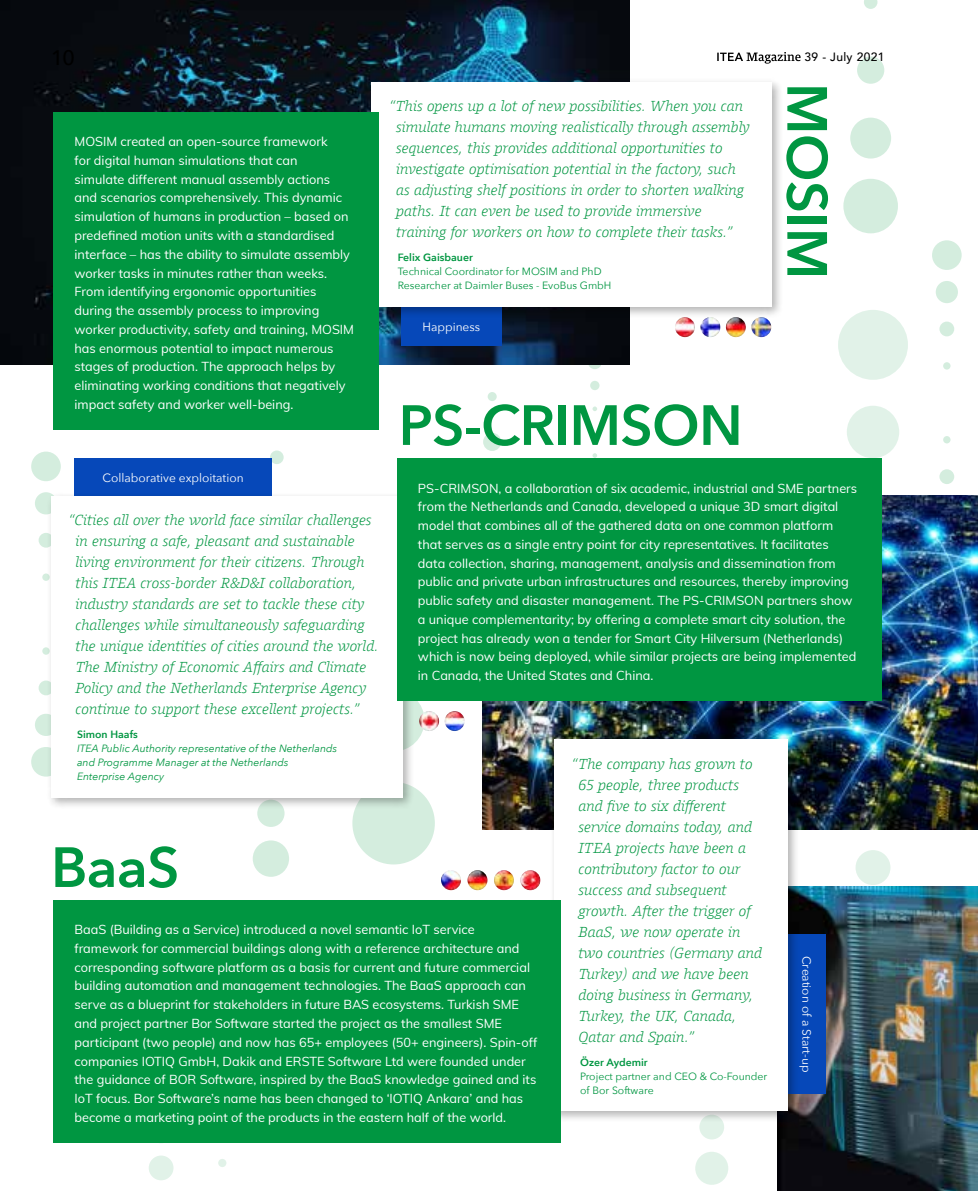
<style>
.page{position:relative;width:978px;height:1191px;background:#fff}
.page>*{position:absolute;margin:0;border:0;box-sizing:border-box;transform-origin:0 0}
.t1{font:600 55.95px "Avenir Next";letter-spacing:-.01em;color:#009641}
.t2{font:italic 300 15px/21px "Harrison Serif Pro";letter-spacing:.01em;color:#009641}
.t3{font:12.75px/18.8px "Muli";color:#fff}
.t4{font:12px "Avenir Next";color:#fff}
.t5{font:500 12px "Avenir";letter-spacing:.03em;color:#000}
.t6{font:10.5px/14.2px "Avenir Next";color:#009641}
.t7{font:italic 10.5px/14.2px "Avenir Next";color:#009641}
.t8{font:600 10.5px "Avenir Next";color:#009641}
</style>
<div class="page">
<div style="left:932px;top:240px;width:30px;height:30px;background:#d4edde;border-radius:50%"></div>
<div style="left:936px;top:281px;width:22px;height:22px;background:#d4edde;border-radius:50%"></div>
<div style="left:939px;top:321px;width:15px;height:15px;background:#d4edde;border-radius:50%"></div>
<div style="left:943px;top:362px;width:8px;height:7px;background:#d4edde;border-radius:50%"></div>
<div style="left:943px;top:436px;width:8px;height:7px;background:#d4edde;border-radius:50%"></div>
<div style="left:939px;top:469px;width:15px;height:15px;background:#d4edde;border-radius:50%"></div>
<div style="left:488px;top:392px;width:9px;height:9px;background:#d4edde;border-radius:50%"></div>
<div style="left:483px;top:433px;width:18px;height:18px;background:#d4edde;border-radius:50%"></div>
<div style="left:31px;top:747px;width:30px;height:29px;background:#d4edde;border-radius:50%"></div>
<div style="left:35px;top:713px;width:22px;height:23px;background:#d4edde;border-radius:50%"></div>
<div style="left:39px;top:680px;width:14px;height:15px;background:#d4edde;border-radius:50%"></div>
<svg style="left:42px;top:647px;width:8px;height:7px"></svg>
<div style="left:42px;top:573px;width:8px;height:8px;background:#d4edde;border-radius:50%"></div>
<div style="left:39px;top:533px;width:14px;height:14px;background:#d4edde;border-radius:50%"></div>
<div style="left:35px;top:492px;width:22px;height:22px;background:#d4edde;border-radius:50%"></div>
<div style="left:31px;top:451px;width:30px;height:30px;background:#d4edde;border-radius:50%"></div>
<svg style="left:864px;top:0;width:13px;height:9px"></svg>
<div style="left:857px;top:56px;width:27px;height:28px;background:#d4edde;border-radius:50%"></div>
<div style="left:850px;top:118px;width:41px;height:41px;background:#d4edde;border-radius:50%"></div>
<div style="left:843px;top:179px;width:55px;height:54px;background:#d4edde;border-radius:50%"></div>
<svg style="left:363px;top:689px;width:62px;height:62px"></svg>
<div style="left:352px;top:782px;width:83px;height:82px;background:#d4edde;border-radius:50%"></div>
<div style="left:270px;top:450px;width:14px;height:14px;background:#d4edde;border-radius:50%"></div>
<svg style="left:592px;top:453px;width:5px;height:5px"></svg>
<svg style="left:592px;top:406px;width:5px;height:5px"></svg>
<svg style="left:590px;top:381px;width:10px;height:9px"></svg>
<div style="left:588px;top:355px;width:14px;height:14px;background:#d4edde;border-radius:50%"></div>
<div style="left:257px;top:799px;width:28px;height:28px;background:#d4edde;border-radius:50%"></div>
<div style="left:253px;top:840px;width:36px;height:37px;background:#d4edde;border-radius:50%"></div>
<div style="left:838px;top:310px;width:70px;height:70px;background:#e1f2e8;border-radius:50%"></div>
<div style="left:847px;top:406px;width:52px;height:52px;background:#e1f2e8;border-radius:50%"></div>
<div style="left:855px;top:850px;width:35px;height:35px;background:#e1f2e8;border-radius:50%"></div>
<div style="left:218px;top:1158px;width:8px;height:9px;background:#e1f2e8;border-radius:50%"></div>
<div style="left:149px;top:1155px;width:25px;height:25px;background:#e1f2e8;border-radius:50%"></div>
<div style="left:699px;top:1114px;width:25px;height:25px;background:#e1f2e8;border-radius:50%"></div>
<div style="left:695px;top:1151px;width:33px;height:33px;background:#e1f2e8;border-radius:50%"></div>
<img style="left:778px;top:886px;width:200px;height:305px">
<div style="left:75px;top:458px;width:197px;height:39px;background:#0648b9"></div>
<img style="left:482px;top:496px;width:496px;height:333px">
<img style="left:0;top:0;width:629px;height:365px">
<div style="left:401px;top:308px;width:101px;height:38px;background:#0648b9"></div>
<div style="left:788px;top:934px;width:38px;height:160px;background:#0648b9"></div>
<div style="left:46px;top:491px;width:368px;height:318px;background:#000;opacity:.3"></div>
<div style="left:51px;top:496px;width:352px;height:301px;background:#fff"></div>
<div style="left:549px;top:734px;width:250px;height:388px;background:#000;opacity:.3"></div>
<div style="left:554px;top:740px;width:234px;height:371px;background:#fff"></div>
<div style="left:397px;top:458px;width:484px;height:243px;background:#009641"></div>
<div style="left:53px;top:900px;width:508px;height:243px;background:#009641"></div>
<img style="left:467px;top:870px;width:20px;height:20px;border-radius:10px">
<img style="left:441px;top:870px;width:20px;height:20px;border-radius:10px">
<img style="left:494px;top:870px;width:20px;height:20px;border-radius:10px">
<img style="left:520px;top:870px;width:20px;height:20px;border-radius:10px">
<img style="left:445px;top:711px;width:20px;height:20px;border-radius:10px">
<img style="left:419px;top:711px;width:20px;height:20px;border-radius:10px">
<div style="left:366px;top:77px;width:417px;height:241px;background:#000;opacity:.3"></div>
<div style="left:372px;top:82px;width:400px;height:224px;background:#fff"></div>
<div style="left:53px;top:112px;width:325px;height:318px;background:#009641"></div>
<img style="left:700px;top:317px;width:20px;height:20px;border-radius:10px">
<img style="left:726px;top:317px;width:20px;height:20px;border-radius:10px">
<img style="left:751px;top:317px;width:20px;height:20px;border-radius:10px">
<img style="left:675px;top:317px;width:20px;height:20px;border-radius:10px">
<svg style="left:717px;top:52px;width:84px;height:12px"></svg>
<p class="t3" style="left:75px;top:132px;width:281px">MOSIM created an open-source framework<br>for digital human simulations that can<br>simulate different manual assembly actions and scenarios comprehensively. This dynamic simulation of humans in production – based on predefined motion units with a standardised interface – has the ability to simulate assembly worker tasks in minutes rather than weeks.<br>From identifying ergonomic opportunities during the assembly process to improving worker productivity, safety and training, MOSIM has enormous potential to impact numerous stages of production. The approach helps by eliminating working conditions that negatively impact safety and worker well-being.</p>
<p class="t2" style="left:396px;top:94px;width:355px;text-indent:-8px">“This opens up a lot of new possibilities. When you can simulate humans moving realistically through assembly sequences, this provides additional opportunities to investigate optimisation potential in the factory, such as adjusting shelf positions in order to shorten walking paths. It can even be used to provide immersive training for workers on how to complete their tasks.”</p>
<p class="t8" style="left:398px;top:248px;width:77px">Felix Gaisbauer</p>
<p class="t6" style="left:398px;top:264px;width:215px">Technical Coordinator for MOSIM and PhD<br>Researcher at Daimler Buses - EvoBus GmbH</p>
<p class="t4" style="left:422px;top:316px;width:59px">Happiness</p>
<h1 class="t1" style="left:399px;top:377px;width:346px">PS-CRIMSON</h1>
<p class="t5" style="left:805px;top:47px;width:81px">39 - July 2021</p>
<h1 class="t1" style="left:855px;top:83px;width:198px;rotate:90deg">MOSIM</h1>
<p class="t4" style="left:103px;top:467px;width:143px">Collaborative exploitation</p>
<p class="t3" style="left:418px;top:478px;width:441px">PS-CRIMSON, a collaboration of six academic, industrial and SME partners from the Netherlands and Canada, developed a unique 3D smart digital model that combines all of the gathered data on one common platform that serves as a single entry point for city representatives. It facilitates data collection, sharing, management, analysis and dissemination from public and private urban infrastructures and resources, thereby improving public safety and disaster management. The PS-CRIMSON partners show a unique complementarity; by offering a complete smart city solution, the project has already won a tender for Smart City Hilversum (Netherlands) which is now being deployed, while similar projects are being implemented in Canada, the United States and China.</p>
<p class="t2" style="left:76px;top:508px;width:305px;text-indent:-8px">“Cities all over the world face similar challenges in ensuring a safe, pleasant and sustainable living environment for their citizens. Through this ITEA cross-border R&amp;D&amp;I collaboration, industry standards are set to tackle these city challenges while simultaneously safeguarding the unique identities of cities around the world.<br>The Ministry of Economic Affairs and Climate Policy and the Netherlands Enterprise Agency continue to support these excellent projects.”</p>
<p class="t8" style="left:77px;top:725px;width:62px">Simon Haafs</p>
<p class="t7" style="left:77px;top:740px;width:262px">ITEA Public Authority representative of the Netherlands and Programme Manager at the Netherlands<br>Enterprise Agency</p>
<p class="t2" style="left:579px;top:752px;width:185px;text-indent:-8px">“The company has grown to<br>65 people, three products and five to six different service domains today, and<br>ITEA projects have been a contributory factor to our success and subsequent growth. After the trigger of<br>BaaS, we now operate in two countries (Germany and<br>Turkey) and we have been doing business in Germany,<br>Turkey, the UK, Canada,<br>Qatar and Spain.”</p>
<p class="t8" style="left:580px;top:1053px;width:69px">Özer Aydemir</p>
<p class="t6" style="left:580px;top:1068px;width:189px">Project partner and CEO &amp; Co-Founder of Bor Software</p>
<h1 class="t1" style="left:51px;top:819px;width:130px">BaaS</h1>
<p class="t3" style="left:75px;top:919px;width:464px">BaaS (Building as a Service) introduced a novel semantic IoT service framework for commercial buildings along with a reference architecture and corresponding software platform as a basis for current and future commercial building automation and management technologies. The BaaS approach can serve as a blueprint for stakeholders in future BAS ecosystems. Turkish SME and project partner Bor Software started the project as the smallest SME participant (two people) and now has 65+ employees (50+ engineers). Spin-off companies IOTIQ GmbH, Dakik and ERSTE Software Ltd were founded under the guidance of BOR Software, inspired by the BaaS knowledge gained and its IoT focus. Bor Software’s name has been changed to ‘IOTIQ Ankara’ and has become a marketing point of the products in the eastern half of the world.</p>
<p class="t4" style="left:817px;top:955px;width:118px;rotate:90deg">Creation of a Start-up</p>
</div>
